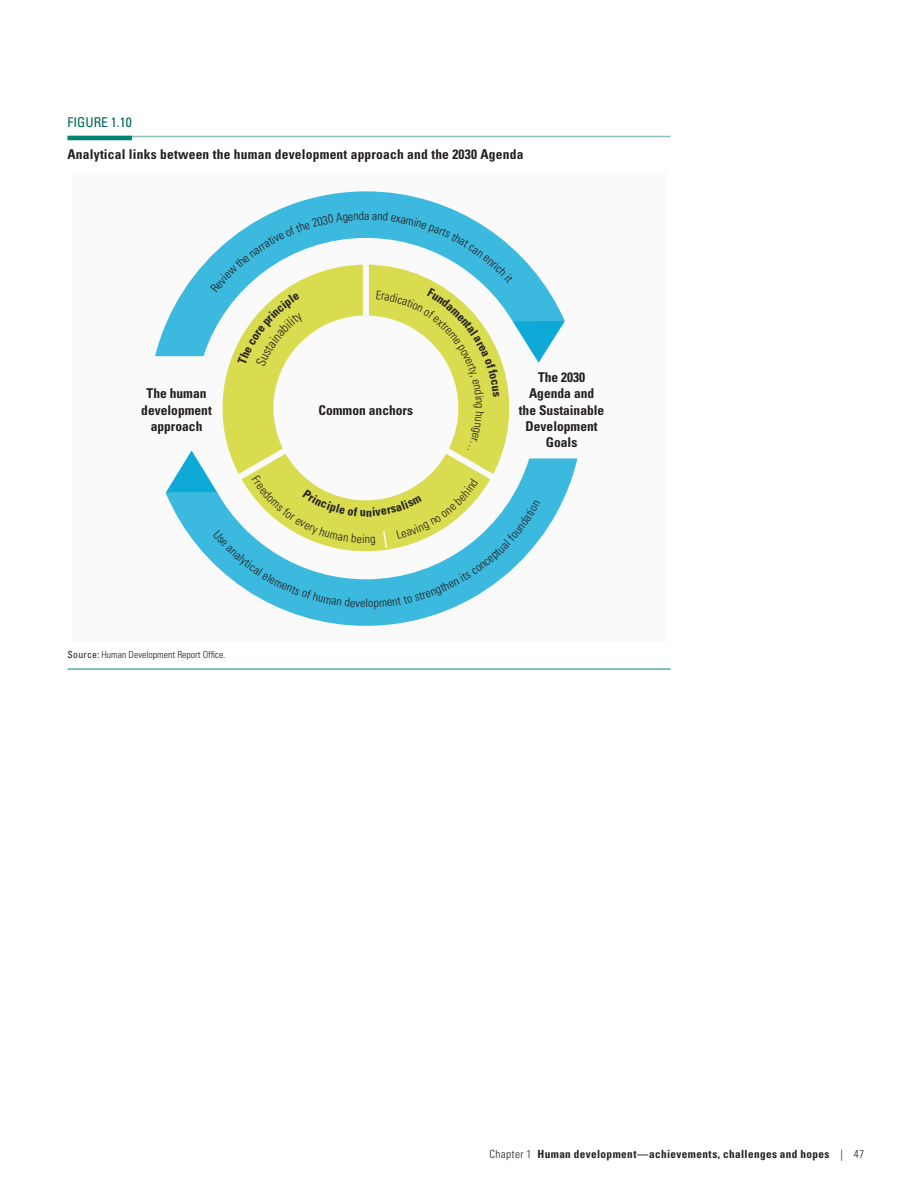
<style>
.page{position:relative;width:918px;height:1188px;background:#fff}
.page>*{position:absolute;margin:0;border:0;box-sizing:border-box;transform-origin:0 0}
.t1{font:700 condensed 13.5px/16.2px "Univers LT Std";color:#231f20;text-align:center}
.t2{font:condensed 13.5px "Univers LT Std";color:#006659}
.t3{font:300 condensed 12px "Univers LT Std";color:#231f20}
.t4{font:700 condensed 11.25px "Univers LT Std";letter-spacing:.035em;color:#231f20}
.t5{font:300 condensed 9.75px "Univers LT Std";color:#231f20}
.s1{font-weight:400}
.s2{font-weight:300}
</style>
<div class="page">
<hr style="left:68px;top:136px;width:602px;height:1px;background:#8bc0bb">
<hr style="left:68px;top:136px;width:64px;height:4px;background:#008373">
<hr style="left:68px;top:669px;width:602px;height:1px;background:#008373">
<div style="left:72px;top:172px;width:594px;height:470px;background:#fafafa"></div>
<svg style="left:282px;top:458px;width:295px;height:168px"></svg>
<svg style="left:155px;top:191px;width:301px;height:165px"></svg>
<svg style="left:166px;top:211px;width:399px;height:398px"></svg>
<p class="t2" style="left:68px;top:113px;width:66px">FIGURE 1.10</p>
<p class="t1" style="left:68px;top:146px;width:457px">Analytical links between the human development approach and the 2030 Agenda</p>
<p class="t1" style="left:141px;top:385px;width:72px">The human development approach</p>
<p class="t5" style="left:68px;top:649px;width:160px"><span class="s1">Source:</span> Human Development Report Office.</p>
<p class="t3" style="left:364px;top:208px;width:7px">a</p>
<p class="t1" style="left:319px;top:402px;width:96px">Common anchors</p>
<p class="t3" style="left:366px;top:596px;width:4px">l</p>
<p class="t1" style="left:519px;top:369px;width:87px">The 2030<br>Agenda and the Sustainable<br>Development<br>Goals</p>
<p class="t4" style="left:489px;top:1147px;width:376px"><span class="s2">Chapter 1</span> Human development—achievements, challenges and hopes <span class="s2">| 47</span></p>
</div>
